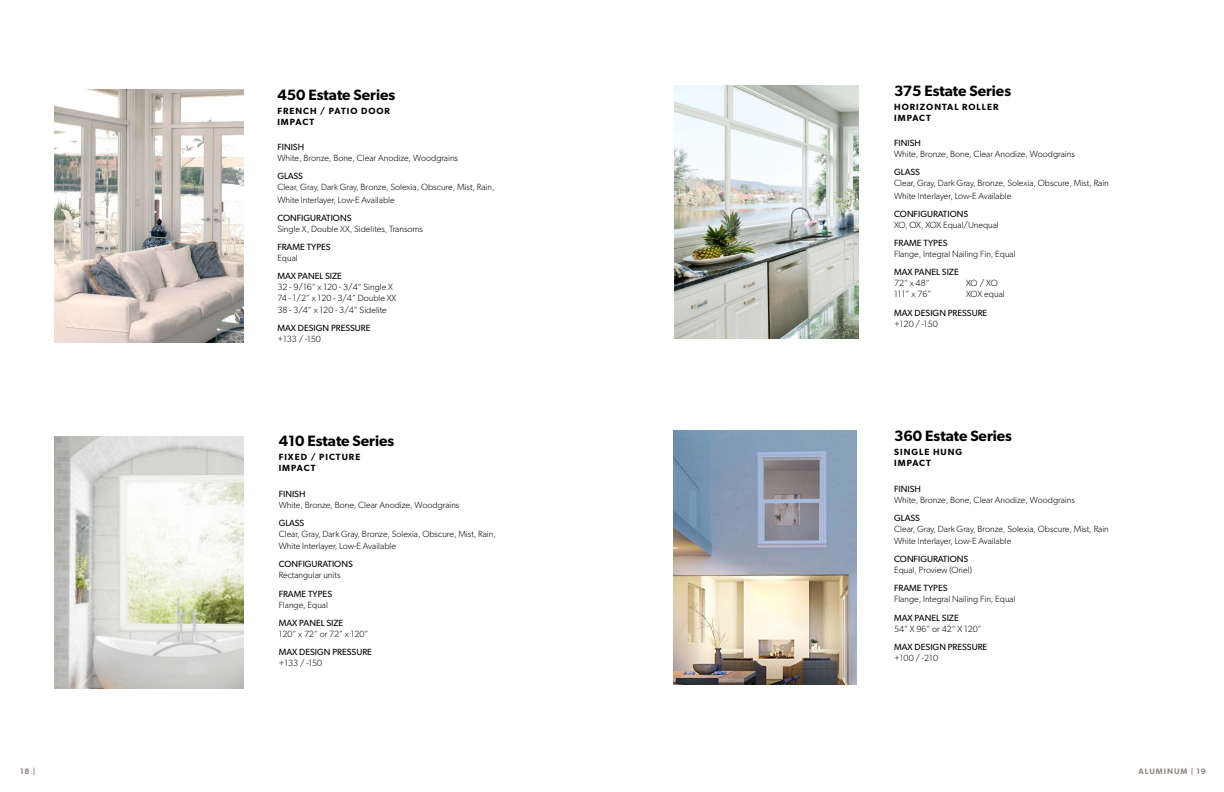
<style>
.page{position:relative;width:1224px;height:792px;background:#fff}
.page>*{position:absolute;margin:0;border:0;box-sizing:border-box;transform-origin:0 0}
.t1{font:600 15px "Gibson";color:#000}
.t2{font:300 9px/12.2px "Gibson";color:#000}
.t3{font:9px "Gibson";color:#000}
.t4{font:600 9px/11px "Gibson";letter-spacing:.115em;color:#000}
.t5{font:600 8px "Gibson";letter-spacing:.115em;color:#928884}
</style>
<div class="page">
<img style="left:675px;top:86px;width:183px;height:252px">
<img style="left:54px;top:90px;width:189px;height:252px">
<img style="left:673px;top:431px;width:184px;height:253px">
<img style="left:54px;top:436px;width:189px;height:252px">
<h1 class="t1" style="left:277px;top:86px;width:119px">450 Estate Series</h1>
<p class="t4" style="left:277px;top:105px;width:114px">FRENCH / PATIO DOOR<br>IMPACT</p>
<p class="t3" style="left:277px;top:142px;width:28px">FINISH</p>
<p class="t2" style="left:277px;top:152px;width:182px">White, Bronze, Bone, Clear Anodize, Woodgrains</p>
<p class="t3" style="left:277px;top:171px;width:27px">GLASS</p>
<p class="t2" style="left:277px;top:181px;width:219px">Clear, Gray, Dark Gray, Bronze, Solexia, Obscure, Mist, Rain,<br>White Interlayer, Low-E Available</p>
<p class="t3" style="left:277px;top:212px;width:76px">CONFIGURATIONS</p>
<p class="t2" style="left:277px;top:223px;width:147px">Single X, Double XX, Sidelites, Transoms</p>
<p class="t3" style="left:277px;top:242px;width:55px">FRAME TYPES</p>
<p class="t2" style="left:277px;top:252px;width:22px">Equal</p>
<p class="t3" style="left:277px;top:271px;width:66px">MAX PANEL SIZE</p>
<p class="t2" style="left:277px;top:281px;width:121px;line-height:11.2px">32 - 9/16” x 120 - 3/4” Single X<br>74 - 1/2” x 120 - 3/4” Double XX<br>38 - 3/4” x 120 - 3/4” Sidelite</p>
<p class="t3" style="left:277px;top:322px;width:95px">MAX DESIGN PRESSURE</p>
<p class="t2" style="left:277px;top:333px;width:45px">+133 / -150</p>
<h1 class="t1" style="left:279px;top:432px;width:117px">410 Estate Series</h1>
<p class="t4" style="left:279px;top:452px;width:83px">FIXED / PICTURE<br>IMPACT</p>
<p class="t3" style="left:279px;top:488px;width:28px">FINISH</p>
<p class="t2" style="left:279px;top:499px;width:182px">White, Bronze, Bone, Clear Anodize, Woodgrains</p>
<p class="t3" style="left:279px;top:518px;width:27px">GLASS</p>
<p class="t2" style="left:279px;top:528px;width:219px">Clear, Gray, Dark Gray, Bronze, Solexia, Obscure, Mist, Rain,<br>White Interlayer, Low-E Available</p>
<p class="t3" style="left:279px;top:559px;width:76px">CONFIGURATIONS</p>
<p class="t2" style="left:279px;top:569px;width:63px">Rectangular units</p>
<p class="t3" style="left:279px;top:588px;width:55px">FRAME TYPES</p>
<p class="t2" style="left:279px;top:598px;width:51px">Flange, Equal</p>
<p class="t3" style="left:279px;top:617px;width:66px">MAX PANEL SIZE</p>
<p class="t2" style="left:279px;top:628px;width:91px">120” x 72” or 72” x 120”</p>
<p class="t3" style="left:279px;top:647px;width:95px">MAX DESIGN PRESSURE</p>
<p class="t2" style="left:279px;top:657px;width:45px">+133 / -150</p>
<h1 class="t1" style="left:894px;top:82px;width:118px">375 Estate Series</h1>
<p class="t4" style="left:894px;top:101px;width:106px">HORIZONTAL ROLLER<br>IMPACT</p>
<p class="t3" style="left:894px;top:138px;width:28px">FINISH</p>
<p class="t2" style="left:894px;top:148px;width:182px">White, Bronze, Bone, Clear Anodize, Woodgrains</p>
<p class="t3" style="left:894px;top:167px;width:27px">GLASS</p>
<p class="t2" style="left:894px;top:177px;width:216px">Clear, Gray, Dark Gray, Bronze, Solexia, Obscure, Mist, Rain<br>White Interlayer, Low-E Available</p>
<p class="t3" style="left:894px;top:208px;width:76px">CONFIGURATIONS</p>
<p class="t2" style="left:894px;top:219px;width:106px">XO, OX, XOX Equal/Unequal</p>
<p class="t3" style="left:894px;top:238px;width:55px">FRAME TYPES</p>
<p class="t2" style="left:894px;top:248px;width:123px">Flange, Integral Nailing Fin, Equal</p>
<p class="t3" style="left:894px;top:267px;width:66px">MAX PANEL SIZE</p>
<p class="t2" style="left:894px;top:277px;width:37px">72” x 48”</p>
<p class="t2" style="left:966px;top:277px;width:33px">XO / XO</p>
<p class="t2" style="left:894px;top:288px;width:39px">111” x 76”</p>
<p class="t2" style="left:966px;top:288px;width:40px">XOX equal</p>
<p class="t3" style="left:894px;top:307px;width:95px">MAX DESIGN PRESSURE</p>
<p class="t2" style="left:894px;top:317px;width:45px">+120 / -150</p>
<h1 class="t1" style="left:894px;top:427px;width:119px">360 Estate Series</h1>
<p class="t4" style="left:894px;top:446px;width:70px">SINGLE HUNG<br>IMPACT</p>
<p class="t3" style="left:894px;top:483px;width:28px">FINISH</p>
<p class="t2" style="left:894px;top:493px;width:182px">White, Bronze, Bone, Clear Anodize, Woodgrains</p>
<p class="t3" style="left:894px;top:512px;width:27px">GLASS</p>
<p class="t2" style="left:894px;top:522px;width:216px">Clear, Gray, Dark Gray, Bronze, Solexia, Obscure, Mist, Rain<br>White Interlayer, Low-E Available</p>
<p class="t3" style="left:894px;top:554px;width:76px">CONFIGURATIONS</p>
<p class="t2" style="left:894px;top:564px;width:79px">Equal, Proview (Oriel)</p>
<p class="t3" style="left:894px;top:583px;width:55px">FRAME TYPES</p>
<p class="t2" style="left:894px;top:593px;width:123px">Flange, Integral Nailing Fin, Equal</p>
<p class="t3" style="left:894px;top:612px;width:66px">MAX PANEL SIZE</p>
<p class="t2" style="left:894px;top:622px;width:89px">54” X 96” or 42” X 120”</p>
<p class="t3" style="left:894px;top:641px;width:95px">MAX DESIGN PRESSURE</p>
<p class="t2" style="left:894px;top:651px;width:45px">+100 / -210</p>
<p class="t5" style="left:20px;top:766px;width:17px">18 |</p>
<p class="t5" style="left:1139px;top:766px;width:69px">ALUMINUM | 19</p>
</div>
